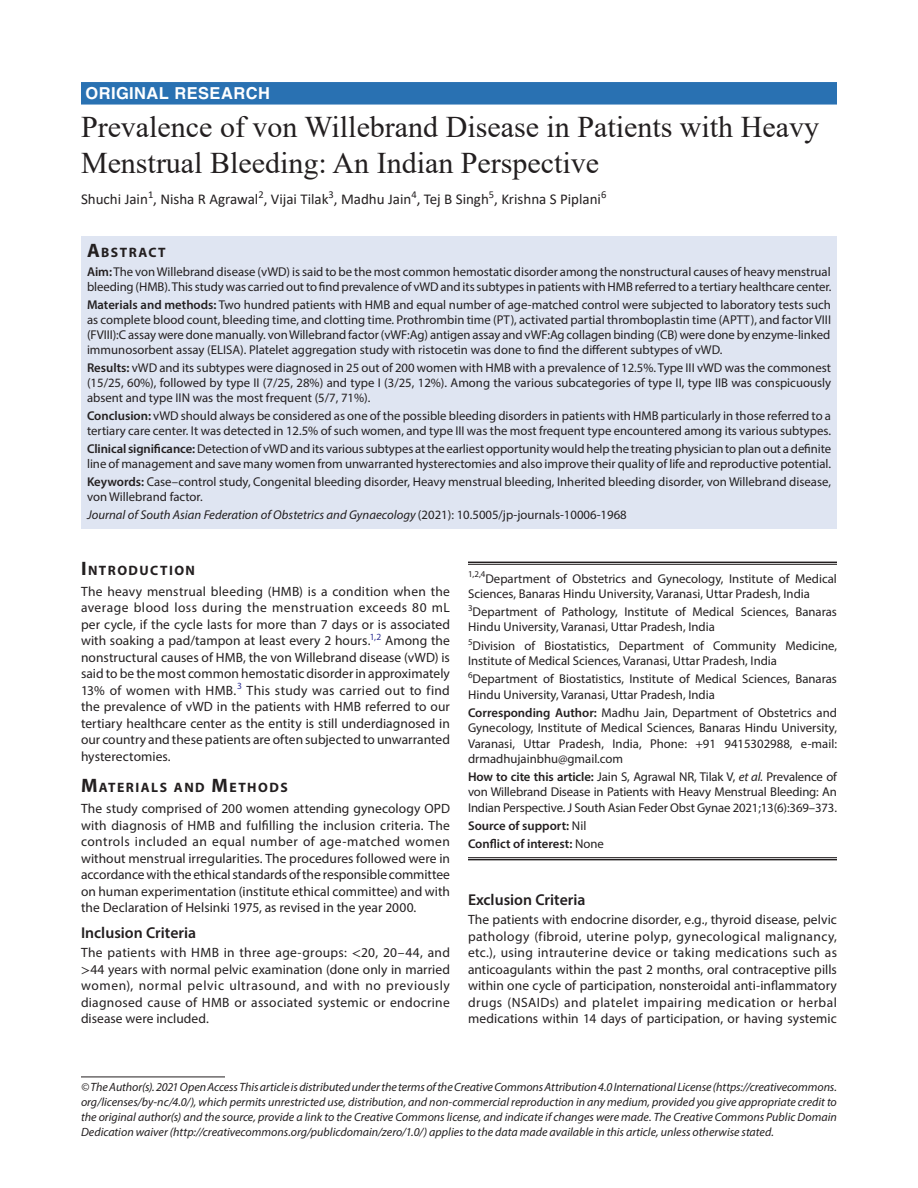
<style>
.page{position:relative;width:918px;height:1188px;background:#fff}
.page>*{position:absolute;margin:0;border:0;box-sizing:border-box;transform-origin:0 0}
.t1{font:30px/36px "Times New Roman";color:#231f20}
.ArticleType{font:700 16.5px "Helvetica LT Std";letter-spacing:.025em;color:#fff}
.Head-2{font:600 15.75px "Myriad Pro";color:#231f20}
.AuthorName{font:15px "Calibri";color:#231f20}
.Head-1{font:700 13.65px "Myriad Pro";letter-spacing:.105em;color:#231f20}
.AbstractTitle{font:700 13.65px "Myriad Pro";letter-spacing:.105em;color:#231f20}
.Para-NoIndent{font:13.5px/16.5px "Myriad Pro";letter-spacing:.005em;color:#231f20;text-align:justify}
.Abstract-Para-first{font:12.75px/15px "Myriad Pro";color:#231f20}
.Affiliation{font:12.75px/15.3px "Myriad Pro";color:#231f20}
.Corresponding_Author{font:12.75px/15.3px "Myriad Pro";color:#231f20;text-align:justify}
.How_to_Cite{font:12.75px/15.3px "Myriad Pro";letter-spacing:-.01em;color:#231f20;text-align:justify}
.Keywords{font:12.75px/15px "Myriad Pro";color:#231f20}
.Affiliation-first{font:12.75px/15.3px "Myriad Pro";color:#231f20}
.JT_DOI{font:italic 12.75px "Myriad Pro";color:#231f20}
.COI{font:600 12.75px "Myriad Pro";color:#231f20}
.Source{font:600 12.75px "Myriad Pro";color:#231f20}
.FootNote{font:italic 12px/15px "Myriad Pro";color:#231f20;text-align:justify}
.s1{font-size:19.5px}
.s2{font-weight:600}
.s3{font-style:normal}
.s4{font-family:"STIX General"}
.s5{font-style:italic}
.s6{font-weight:400}
</style>
<div class="page">
<div style="left:81px;top:82px;width:756px;height:23px;background:#2971b2"></div>
<div style="left:81px;top:236px;width:756px;height:26px;background:#dfe5f2"></div>
<div style="left:81px;top:261px;width:756px;height:39px;background:#dfe5f2"></div>
<div style="left:81px;top:294px;width:756px;height:69px;background:#dfe5f2"></div>
<div style="left:81px;top:357px;width:756px;height:54px;background:#dfe5f2"></div>
<div style="left:81px;top:405px;width:756px;height:39px;background:#dfe5f2"></div>
<div style="left:81px;top:438px;width:756px;height:39px;background:#dfe5f2"></div>
<div style="left:81px;top:471px;width:756px;height:39px;background:#dfe5f2"></div>
<div style="left:81px;top:504px;width:756px;height:24px;background:#dfe5f2"></div>
<hr style="left:81px;top:1077px;width:144px;height:1px;background:#231f20">
<hr style="left:468px;top:562px;width:369px;height:1px;background:#231f20">
<hr style="left:468px;top:564px;width:369px;height:1px;background:#231f20">
<hr style="left:468px;top:857px;width:369px;height:1px;background:#231f20">
<hr style="left:468px;top:859px;width:369px;height:1px;background:#231f20">
<p class="ArticleType" style="left:86px;top:83px;width:186px">ORIGINAL RESEARCH</p>
<p class="t1" style="left:81px;top:108px;width:740px">Prevalence of von Willebrand Disease in Patients with Heavy<br>Menstrual Bleeding: An Indian Perspective</p>
<p class="AuthorName" style="left:81px;top:189px;width:527px">Shuchi Jain<sup>1</sup>, Nisha R Agrawal<sup>2</sup>, Vijai Tilak<sup>3</sup>, Madhu Jain<sup>4</sup>, Tej B Singh<sup>5</sup>, Krishna S Piplani<sup>6</sup></p>
<p class="AbstractTitle" style="left:87px;top:243px;width:80px"><span class="s1">A</span>BSTRACT</p>
<p class="Abstract-Para-first" style="left:87px;top:264px;width:746px"><span class="s2">Aim:</span> The von Willebrand disease (vWD) is said to be the most common hemostatic disorder among the nonstructural causes of heavy menstrual bleeding (HMB). This study was carried out to find prevalence of vWD and its subtypes in patients with HMB referred to a tertiary healthcare center.</p>
<p class="Abstract-Para-first" style="left:87px;top:297px;width:746px;text-align:justify"><span class="s2">Materials and methods:</span> Two hundred patients with HMB and equal number of age-matched control were subjected to laboratory tests such as complete blood count, bleeding time, and clotting time. Prothrombin time (PT), activated partial thromboplastin time (APTT), and factor VIII (FVIII):C assay were done manually. von Willebrand factor (vWF:Ag) antigen assay and vWF:Ag collagen binding (CB) were done by enzyme-linked immunosorbent assay (ELISA). Platelet aggregation study with ristocetin was done to find the different subtypes of vWD.</p>
<p class="Abstract-Para-first" style="left:87px;top:360px;width:746px;text-align:justify"><span class="s2">Results:</span> vWD and its subtypes were diagnosed in 25 out of 200 women with HMB with a prevalence of 12.5%. Type III vWD was the commonest (15/25, 60%), followed by type II (7/25, 28%) and type I (3/25, 12%). Among the various subcategories of type II, type IIB was conspicuously absent and type IIN was the most frequent (5/7, 71%).</p>
<p class="Abstract-Para-first" style="left:87px;top:408px;width:746px"><span class="s2">Conclusion:</span> vWD should always be considered as one of the possible bleeding disorders in patients with HMB particularly in those referred to a tertiary care center. It was detected in 12.5% of such women, and type III was the most frequent type encountered among its various subtypes.</p>
<p class="Abstract-Para-first" style="left:87px;top:441px;width:746px"><span class="s2">Clinical significance:</span> Detection of vWD and its various subtypes at the earliest opportunity would help the treating physician to plan out a definite line of management and save many women from unwarranted hysterectomies and also improve their quality of life and reproductive potential.</p>
<p class="Keywords" style="left:87px;top:474px;width:746px"><span class="s2">Keywords:</span> Case–control study, Congenital bleeding disorder, Heavy menstrual bleeding, Inherited bleeding disorder, von Willebrand disease, von Willebrand factor.</p>
<p class="JT_DOI" style="left:87px;top:507px;width:541px">Journal of South Asian Federation of Obstetrics and Gynaecology <span class="s3">(2021): 10.5005/jp-journals-10006-1968</span></p>
<p class="Head-1" style="left:81px;top:561px;width:116px"><span class="s1">I</span>NTRODUCTION</p>
<p class="Para-NoIndent" style="left:81px;top:583px;width:371px">The heavy menstrual bleeding (HMB) is a condition when the average blood loss during the menstruation exceeds 80 mL per cycle, if the cycle lasts for more than 7 days or is associated with soaking a pad/tampon at least every 2 hours.<sup>1,2</sup> Among the nonstructural causes of HMB, the von Willebrand disease (vWD) is said to be the most common hemostatic disorder in approximately 13% of women with HMB.<sup>3</sup> This study was carried out to find the prevalence of vWD in the patients with HMB referred to our tertiary healthcare center as the entity is still underdiagnosed in our country and these patients are often subjected to unwarranted hysterectomies.</p>
<p class="Head-1" style="left:81px;top:779px;width:208px"><span class="s1">M</span>ATERIALS AND <span class="s1">M</span>ETHODS</p>
<p class="Para-NoIndent" style="left:81px;top:800px;width:371px">The study comprised of 200 women attending gynecology OPD with diagnosis of HMB and fulfilling the inclusion criteria. The controls included an equal number of age-matched women without menstrual irregularities. The procedures followed were in accordance with the ethical standards of the responsible committee on human experimentation (institute ethical committee) and with the Declaration of Helsinki 1975, as revised in the year 2000.</p>
<p class="Head-2" style="left:81px;top:922px;width:117px">Inclusion Criteria</p>
<p class="Para-NoIndent" style="left:81px;top:944px;width:371px">The patients with HMB in three age-groups: <span class="s4">&lt;</span>20, 20–44, and <span class="s4">&gt;</span>44 years with normal pelvic examination (done only in married women), normal pelvic ultrasound, and with no previously diagnosed cause of HMB or associated systemic or endocrine disease were included.</p>
<p class="Affiliation-first" style="left:468px;top:570px;width:371px"><sup>1,2,4</sup>Department of Obstetrics and Gynecology, Institute of Medical<br>Sciences, Banaras Hindu University, Varanasi, Uttar Pradesh, India</p>
<p class="Affiliation" style="left:468px;top:604px;width:371px"><sup>3</sup>Department of Pathology, Institute of Medical Sciences, Banaras<br>Hindu University, Varanasi, Uttar Pradesh, India</p>
<p class="Affiliation" style="left:468px;top:638px;width:371px"><sup>5</sup>Division of Biostatistics, Department of Community Medicine,<br>Institute of Medical Sciences, Varanasi, Uttar Pradesh, India</p>
<p class="Affiliation" style="left:468px;top:671px;width:371px"><sup>6</sup>Department of Biostatistics, Institute of Medical Sciences, Banaras<br>Hindu University, Varanasi, Uttar Pradesh, India</p>
<p class="Corresponding_Author" style="left:468px;top:705px;width:371px"><span class="s2">Corresponding Author:</span> Madhu Jain, Department of Obstetrics and Gynecology, Institute of Medical Sciences, Banaras Hindu University, Varanasi, Uttar Pradesh, India, Phone: +91 9415302988, e-mail: drmadhujainbhu@gmail.com</p>
<p class="How_to_Cite" style="left:468px;top:769px;width:371px"><span class="s2">How to cite this article:</span> Jain S, Agrawal NR, Tilak V, <span class="s5">et al.</span> Prevalence of von Willebrand Disease in Patients with Heavy Menstrual Bleeding: An Indian Perspective. J South Asian Feder Obst Gynae 2021;13(6):369–373.</p>
<p class="Source" style="left:468px;top:818px;width:120px">Source of support: <span class="s6">Nil</span></p>
<p class="COI" style="left:468px;top:836px;width:137px">Conflict of interest: <span class="s6">None</span></p>
<p class="Head-2" style="left:468px;top:890px;width:119px">Exclusion Criteria</p>
<p class="Para-NoIndent" style="left:468px;top:911px;width:371px">The patients with endocrine disorder, e.g., thyroid disease, pelvic pathology (fibroid, uterine polyp, gynecological malignancy, etc.), using intrauterine device or taking medications such as anticoagulants within the past 2 months, oral contraceptive pills within one cycle of participation, nonsteroidal anti-inflammatory drugs (NSAIDs) and platelet impairing medication or herbal medications within 14 days of participation, or having systemic</p>
<p class="FootNote" style="left:81px;top:1079px;width:758px">© The Author(s). 2021 Open Access This article is distributed under the terms of the Creative Commons Attribution 4.0 International License (https://creativecommons. org/licenses/by-nc/4.0/), which permits unrestricted use, distribution, and non-commercial reproduction in any medium, provided you give appropriate credit to the original author(s) and the source, provide a link to the Creative Commons license, and indicate if changes were made. The Creative Commons Public Domain Dedication waiver (http://creativecommons.org/publicdomain/zero/1.0/) applies to the data made available in this article, unless otherwise stated.</p>
</div>
